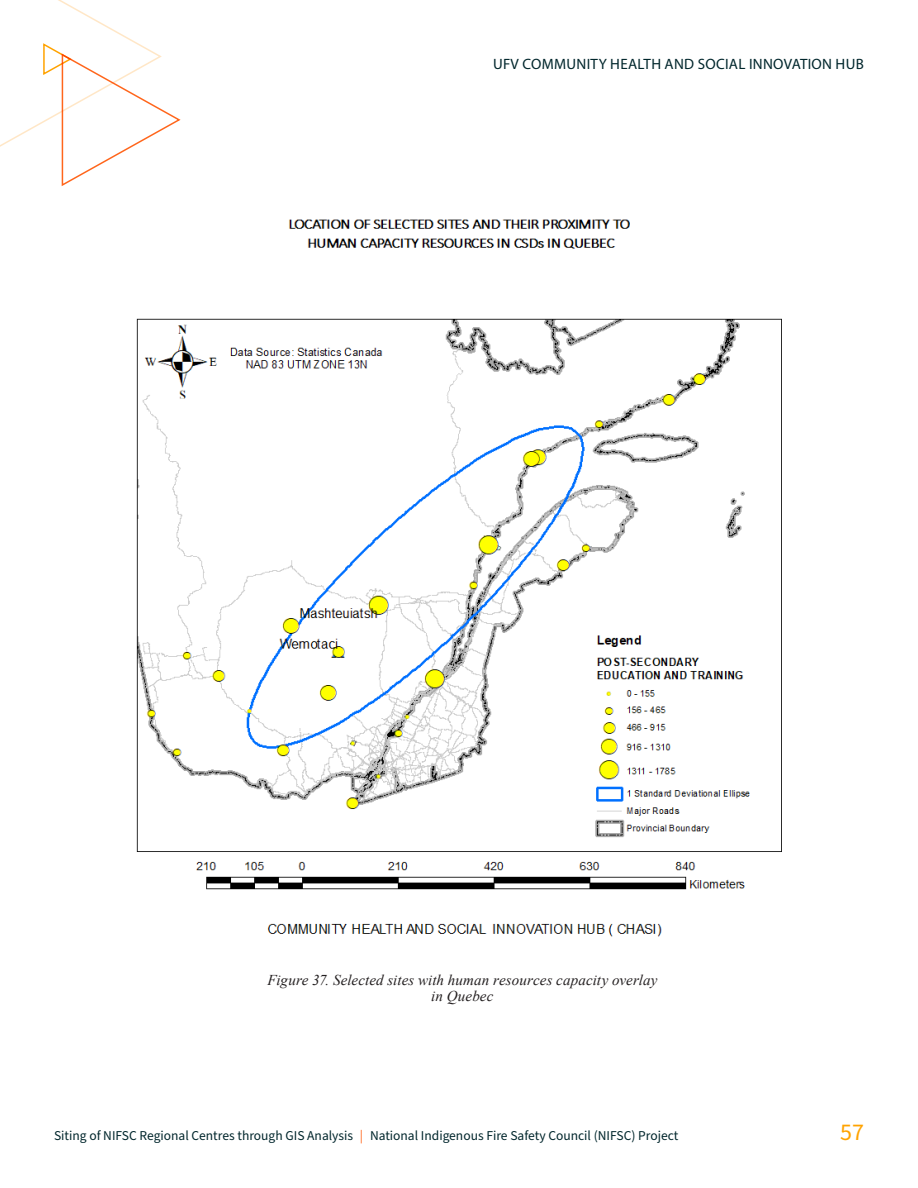
<style>
.page{position:relative;width:918px;height:1188px;background:#fff}
.page>*{position:absolute;margin:0;border:0;box-sizing:border-box;transform-origin:0 0}
.t1{font:24px "Source Sans Pro";color:#ffa300}
.Figure_list{font:italic 15px/16.5px "Times New Roman";letter-spacing:.01em;color:#231f20;text-align:center}
.t2{font:15px "Myriad Pro";letter-spacing:.02em;color:#00262c}
.t3{font:13.5px "Source Sans Pro";color:#00262c}
.s1{color:#ff661c}
</style>
<div class="page">
<svg style="left:0;top:0;width:181px;height:186px"></svg>
<img style="left:136px;top:219px;width:646px;height:718px">
<p class="t2" style="left:493px;top:55px;width:372px">UFV COMMUNITY HEALTH AND SOCIAL INNOVATION HUB</p>
<p class="Figure_list" style="left:267px;top:971px;width:392px">Figure 37. Selected sites with human resources capacity overlay in Quebec</p>
<p class="t3" style="left:54px;top:1126px;width:626px">Siting of NIFSC Regional Centres through GIS Analysis <span class="s1">|</span> National Indigenous Fire Safety Council (NIFSC) Project</p>
<h1 class="t1" style="left:840px;top:1116px;width:25px">57</h1>
</div>
